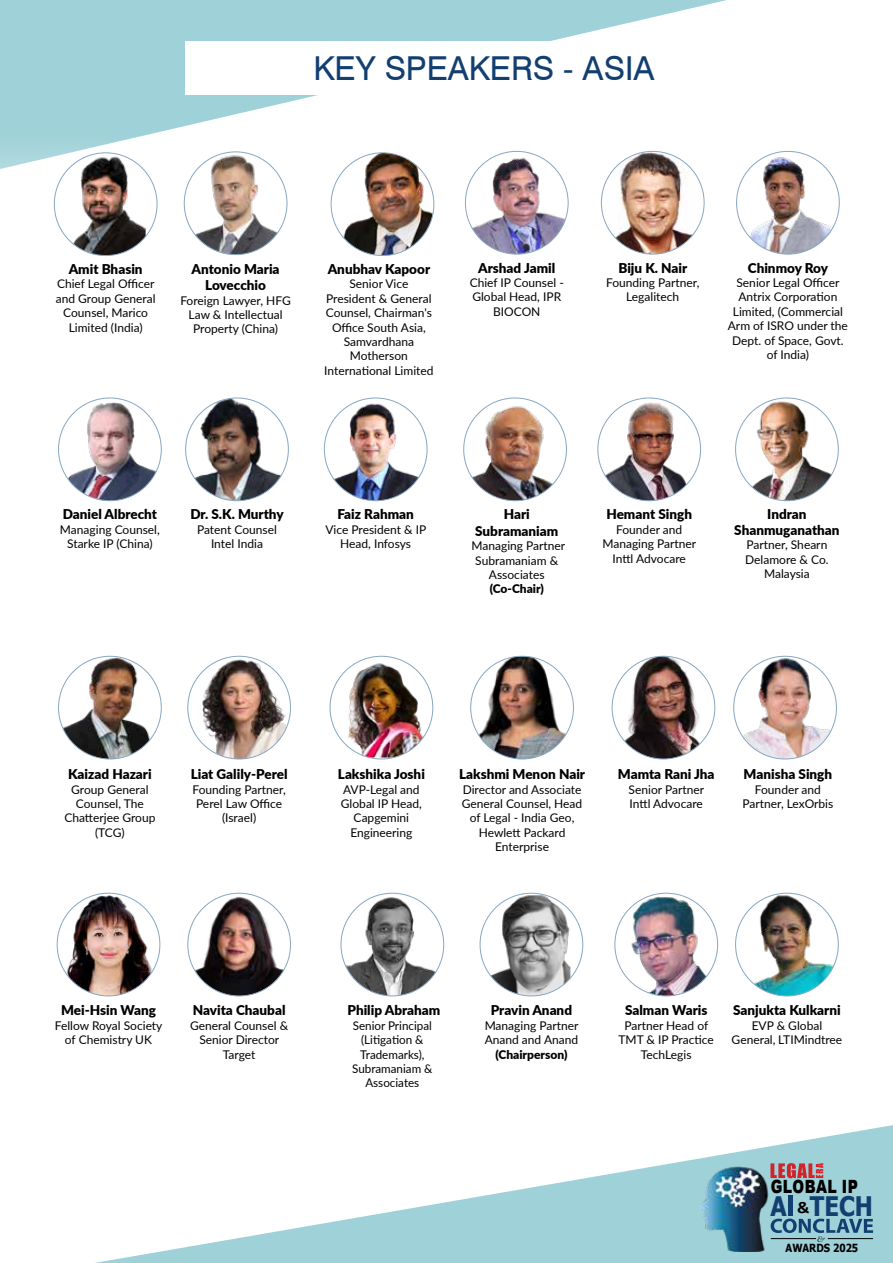
<style>
.page{position:relative;width:893px;height:1263px;background:#fff}
.page>*{position:absolute;margin:0;border:0;box-sizing:border-box;transform-origin:0 0}
.t1{font:33px "Swiss 721 Greek BT";color:#123f70}
.t2{font:700 26.85px "Tahoma";color:#123f70;scale:.88 1}
.t3{font:900 18.3px "Arial";letter-spacing:.035em;color:#000;scale:.77 1}
.t4{font:900 13.5px/16.2px "Lato";color:#000;text-align:center}
.t5{font:12px/14.4px "Lato";color:#000;text-align:center}
.t6{font:900 12px "Lato";color:#000}
.t7{font:700 11.25px "Tahoma";color:#000;scale:.88 1}
.t8{font:italic 9.15px "Champagne";color:#000;scale:1.04 1}
.s1{font-family:"Calibri";font-size:16.95px;color:#000}
</style>
<div class="page">
<svg style="left:0;top:0;width:830px;height:172px"></svg>
<svg style="left:95px;top:1125px;width:798px;height:138px"></svg>
<div style="left:185px;top:41px;width:569px;height:53px;background:#fff"></div>
<img style="left:701px;top:1165px;width:70px;height:86px">
<hr style="left:771px;top:1238px;width:45px;height:1px;background:#000">
<hr style="left:828px;top:1238px;width:45px;height:1px;background:#000">
<div style="left:788px;top:1196px;width:5px;height:20px;background:#123f70"></div>
<svg style="left:771px;top:1218px;width:102px;height:15px"></svg>
<svg style="left:770px;top:1163px;width:53px;height:15px"></svg>
<img style="left:601px;top:151px;width:103px;height:103px;border-radius:51px">
<img style="left:465px;top:151px;width:103px;height:103px;border-radius:51px">
<img style="left:737px;top:151px;width:102px;height:103px;border-radius:51px">
<img style="left:187px;top:398px;width:101px;height:103px">
<img style="left:324px;top:398px;width:103px;height:103px;border-radius:51px">
<img style="left:464px;top:398px;width:102px;height:103px;border-radius:51px">
<img style="left:598px;top:398px;width:103px;height:103px;border-radius:51px">
<img style="left:63px;top:656px;width:93px;height:103px">
<img style="left:737px;top:398px;width:101px;height:103px">
<img style="left:57px;top:895px;width:103px;height:101px">
<img style="left:471px;top:656px;width:102px;height:103px;border-radius:51px">
<img style="left:330px;top:656px;width:103px;height:101px">
<img style="left:612px;top:656px;width:103px;height:103px;border-radius:51px">
<img style="left:734px;top:656px;width:102px;height:103px;border-radius:51px">
<img style="left:188px;top:893px;width:103px;height:103px;border-radius:51px">
<img style="left:344px;top:894px;width:97px;height:102px">
<img style="left:489px;top:893px;width:81px;height:103px">
<img style="left:615px;top:893px;width:103px;height:103px;border-radius:51px">
<img style="left:59px;top:401px;width:102px;height:100px">
<img style="left:66px;top:153px;width:80px;height:103px">
<img style="left:331px;top:153px;width:103px;height:103px;border-radius:51px">
<img style="left:200px;top:656px;width:86px;height:103px">
<img style="left:184px;top:152px;width:103px;height:103px;border-radius:51px">
<img style="left:736px;top:893px;width:102px;height:103px;border-radius:51px">
<h1 class="t1" style="left:314px;top:50px;width:342px">KEY SPEAKERS - ASIA</h1>
<p class="t4" style="left:69px;top:260px;width:75px">Amit Bhasin</p>
<p class="t5" style="left:56px;top:276px;width:101px">Chief Legal Officer and Group General<br>Counsel, Marico<br>Limited (India)</p>
<p class="t4" style="left:192px;top:260px;width:89px">Antonio Maria<br>Lovecchio</p>
<p class="t5" style="left:180px;top:292px;width:112px">Foreign Lawyer, HFG<br>Law &amp; Intellectual<br>Property (China)</p>
<p class="t4" style="left:328px;top:260px;width:104px">Anubhav Kapoor</p>
<p class="t5" style="left:324px;top:276px;width:111px">Senior Vice<br>President &amp; General<br>Counsel, Chairman's<br>Office South Asia,<br>Samvardhana<br>Motherson<br>International Limited</p>
<p class="t4" style="left:478px;top:259px;width:79px">Arshad Jamil</p>
<p class="t5" style="left:470px;top:275px;width:96px">Chief IP Counsel -<br>Global Head, IPR<br>BIOCON</p>
<p class="t4" style="left:618px;top:259px;width:70px">Biju K. Nair</p>
<p class="t5" style="left:606px;top:275px;width:95px">Founding Partner,<br>Legalitech</p>
<p class="t4" style="left:748px;top:259px;width:82px">Chinmoy Roy</p>
<p class="t5" style="left:728px;top:275px;width:122px">Senior Legal Officer<br>Antrix Corporation<br>Limited, (Commercial<br>Arm of ISRO under the<br>Dept. of Space, Govt. of India)</p>
<p class="t4" style="left:63px;top:506px;width:96px">Daniel Albrecht</p>
<p class="t5" style="left:60px;top:522px;width:101px">Managing Counsel,<br>Starke IP (China)</p>
<p class="t4" style="left:190px;top:506px;width:95px">Dr. S.K. Murthy</p>
<p class="t5" style="left:197px;top:522px;width:81px">Patent Counsel<br>Intel India</p>
<p class="t4" style="left:337px;top:506px;width:78px">Faiz Rahman</p>
<p class="t5" style="left:325px;top:522px;width:102px">Vice President &amp; IP<br>Head, Infosys</p>
<p class="t4" style="left:475px;top:506px;width:85px">Hari<br>Subramaniam</p>
<p class="t5" style="left:472px;top:538px;width:95px">Managing Partner<br>Subramaniam &amp;<br>Associates</p>
<p class="t6" style="left:490px;top:580px;width:56px">(Co-Chair)</p>
<p class="t4" style="left:606px;top:506px;width:87px">Hemant Singh</p>
<p class="t5" style="left:602px;top:522px;width:95px">Founder and<br>Managing Partner<br>Inttl Advocare</p>
<p class="t4" style="left:734px;top:505px;width:107px">Indran<br>Shanmuganathan</p>
<p class="t5" style="left:745px;top:537px;width:85px">Partner, Shearn<br>Delamore &amp; Co.<br>Malaysia</p>
<p class="t4" style="left:68px;top:766px;width:85px">Kaizad Hazari</p>
<p class="t5" style="left:64px;top:781px;width:93px">Group General<br>Counsel, The<br>Chatterjee Group (TCG)</p>
<p class="t4" style="left:191px;top:766px;width:98px">Liat Galily-Perel</p>
<p class="t5" style="left:192px;top:781px;width:95px">Founding Partner,<br>Perel Law Office (Israel)</p>
<p class="t4" style="left:338px;top:766px;width:89px">Lakshika Joshi</p>
<p class="t5" style="left:341px;top:781px;width:82px">AVP-Legal and<br>Global IP Head,<br>Capgemini<br>Engineering</p>
<p class="t4" style="left:459px;top:766px;width:127px">Lakshmi Menon Nair</p>
<p class="t5" style="left:462px;top:781px;width:122px">Director and Associate<br>General Counsel, Head of Legal - India Geo,<br>Hewlett Packard<br>Enterprise</p>
<p class="t4" style="left:618px;top:766px;width:98px">Mamta Rani Jha</p>
<p class="t5" style="left:629px;top:781px;width:77px;text-align:left">Senior Partner<br>Inttl Advocare</p>
<p class="t4" style="left:744px;top:766px;width:90px">Manisha Singh</p>
<p class="t5" style="left:742px;top:781px;width:92px">Founder and<br>Partner, LexOrbis</p>
<p class="t4" style="left:61px;top:1002px;width:96px">Mei-Hsin Wang</p>
<p class="t5" style="left:55px;top:1018px;width:109px">Fellow Royal Society of Chemistry UK</p>
<p class="t4" style="left:193px;top:1002px;width:94px">Navita Chaubal</p>
<p class="t5" style="left:190px;top:1018px;width:100px">General Counsel &amp;<br>Senior Director<br>Target</p>
<p class="t4" style="left:347px;top:1002px;width:95px">Philip Abraham</p>
<p class="t5" style="left:352px;top:1018px;width:82px">Senior Principal (Litigation &amp;<br>Trademarks),<br>Subramaniam &amp;<br>Associates</p>
<p class="t4" style="left:491px;top:1002px;width:83px">Pravin Anand</p>
<p class="t5" style="left:485px;top:1018px;width:95px;text-align:left">Managing Partner<br>Anand and Anand</p>
<p class="t6" style="left:495px;top:1045px;width:74px">(Chairperson)</p>
<p class="t4" style="left:625px;top:1002px;width:84px">Salman Waris</p>
<p class="t5" style="left:619px;top:1018px;width:97px">Partner Head of<br>TMT &amp; IP Practice<br>TechLegis</p>
<p class="t4" style="left:733px;top:1002px;width:109px">Sanjukta Kulkarni</p>
<p class="t5" style="left:732px;top:1018px;width:112px">EVP &amp; Global<br>General, LTIMindtree</p>
<h3 class="t3" style="left:771px;top:1173px;width:115px">GLOBAL IP</h3>
<h2 class="t2" style="left:770px;top:1188px;width:118px">A <span class="s1">&amp;</span> TECH</h2>
<p class="t8" style="left:817px;top:1234px;width:8px">&amp;</p>
<p class="t7" style="left:786px;top:1240px;width:84px">AWARDS 2025</p>
</div>
